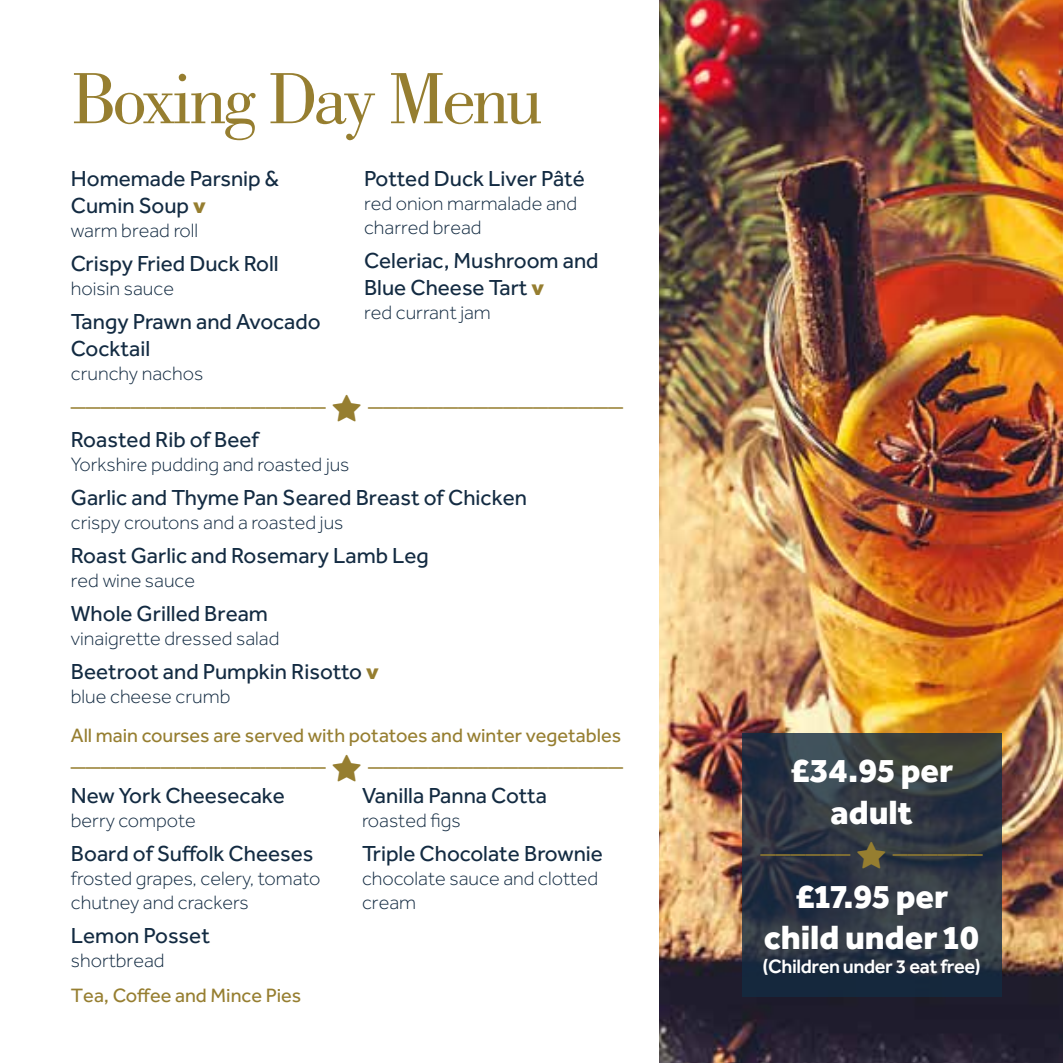
<style>
.page{position:relative;width:1063px;height:1063px;background:#fff}
.page>*{position:absolute;margin:0;border:0;box-sizing:border-box;transform-origin:0 0}
.t1{font:75px "Bodoni Std";letter-spacing:-.05em;color:#967e30}
.t2{font:800 34.75px/41.8px "Effra";color:#fff;text-align:center}
.t3{font:30px "Minion Pro";color:#967e30}
.t4{font:22.5px/27px "Effra";color:#132b42}
.t5{font:300 20px/24px "Effra";color:#132b42}
.t6{font:20px "Effra";color:#967e30}
.t7{font:500 20px "Effra";letter-spacing:-.02em;color:#fff}
.s1{font-weight:800;color:#967e30}
</style>
<div class="page">
<img style="left:659px;top:0;width:404px;height:1063px">
<svg style="left:742px;top:733px;width:259px;height:264px;background:#2d3642"></svg>
<svg style="left:857px;top:842px;width:28px;height:26px"></svg>
<h1 class="t1" style="left:71px;top:57px;width:474px">Boxing Day Menu</h1>
<p class="t4" style="left:71px;top:164px;width:210px">Homemade Parsnip &amp;<br>Cumin Soup <span class="s1">v</span></p>
<p class="t5" style="left:71px;top:218px;width:129px">warm bread roll</p>
<p class="t4" style="left:71px;top:249px;width:209px">Crispy Fried Duck Roll</p>
<p class="t5" style="left:71px;top:276px;width:105px">hoisin sauce</p>
<p class="t4" style="left:71px;top:308px;width:251px">Tangy Prawn and Avocado<br>Cocktail</p>
<p class="t5" style="left:71px;top:361px;width:134px">crunchy nachos</p>
<p class="t4" style="left:364px;top:164px;width:222px">Potted Duck Liver Pâté</p>
<p class="t5" style="left:364px;top:191px;width:215px">red onion marmalade and charred bread</p>
<p class="t4" style="left:364px;top:246px;width:236px">Celeriac, Mushroom and<br>Blue Cheese Tart <span class="s1">v</span></p>
<p class="t5" style="left:364px;top:300px;width:128px">red currant jam</p>
<h3 class="t3" style="left:71px;top:375px;width:256px">_________________</h3>
<h3 class="t3" style="left:368px;top:375px;width:256px">_________________</h3>
<p class="t4" style="left:71px;top:426px;width:190px">Roasted Rib of Beef</p>
<p class="t5" style="left:71px;top:452px;width:280px">Yorkshire pudding and roasted jus</p>
<p class="t4" style="left:71px;top:484px;width:458px">Garlic and Thyme Pan Seared Breast of Chicken</p>
<p class="t5" style="left:71px;top:510px;width:274px">crispy croutons and a roasted jus</p>
<p class="t4" style="left:71px;top:542px;width:360px">Roast Garlic and Rosemary Lamb Leg</p>
<p class="t5" style="left:71px;top:568px;width:126px">red wine sauce</p>
<p class="t4" style="left:71px;top:600px;width:199px">Whole Grilled Bream</p>
<p class="t5" style="left:71px;top:627px;width:210px">vinaigrette dressed salad</p>
<p class="t4" style="left:71px;top:658px;width:309px">Beetroot and Pumpkin Risotto <span class="s1">v</span></p>
<p class="t5" style="left:71px;top:685px;width:161px">blue cheese crumb</p>
<p class="t6" style="left:71px;top:723px;width:552px">All main courses are served with potatoes and winter vegetables</p>
<h3 class="t3" style="left:71px;top:735px;width:256px">_________________</h3>
<h3 class="t3" style="left:368px;top:735px;width:256px">_________________</h3>
<h2 class="t2" style="left:790px;top:749px;width:164px">£34.95 per adult</h2>
<p class="t4" style="left:71px;top:781px;width:216px">New York Cheesecake</p>
<p class="t5" style="left:71px;top:808px;width:127px">berry compote</p>
<p class="t4" style="left:71px;top:839px;width:244px">Board of Suffolk Cheeses</p>
<p class="t5" style="left:71px;top:866px;width:251px">frosted grapes, celery, tomato chutney and crackers</p>
<p class="t4" style="left:71px;top:922px;width:141px">Lemon Posset</p>
<p class="t5" style="left:71px;top:948px;width:95px">shortbread</p>
<p class="t4" style="left:362px;top:781px;width:186px">Vanilla Panna Cotta</p>
<p class="t5" style="left:362px;top:808px;width:100px">roasted figs</p>
<p class="t4" style="left:362px;top:839px;width:242px">Triple Chocolate Brownie</p>
<p class="t5" style="left:362px;top:866px;width:238px">chocolate sauce and clotted cream</p>
<h3 class="t3" style="left:761px;top:822px;width:91px">______</h3>
<h3 class="t3" style="left:893px;top:822px;width:91px">______</h3>
<h2 class="t2" style="left:764px;top:874px;width:217px">£17.95 per child under 10</h2>
<p class="t7" style="left:763px;top:955px;width:220px">(Children under 3 eat free)</p>
<p class="t6" style="left:71px;top:984px;width:232px">Tea, Coffee and Mince Pies</p>
</div>
